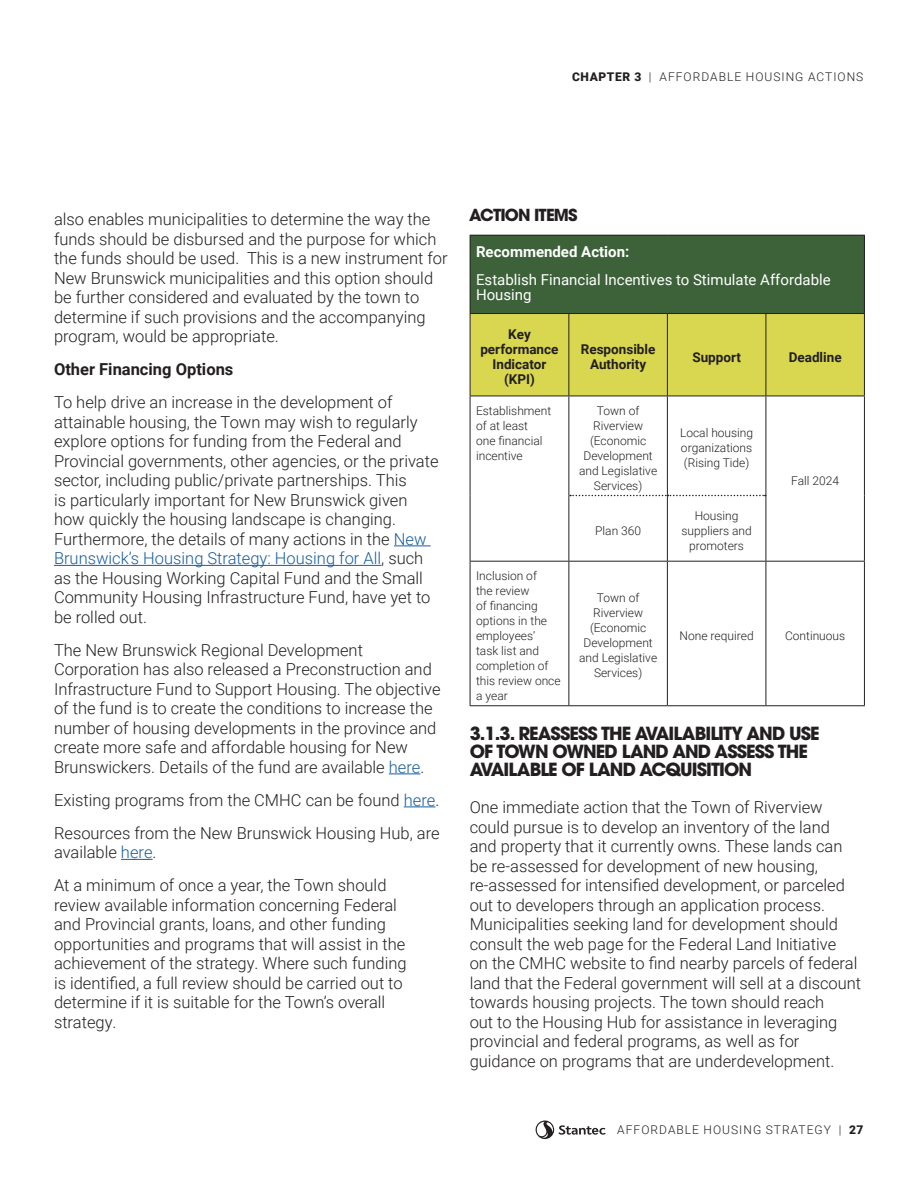
<style>
.page{position:relative;width:918px;height:1188px;background:#fff}
.page>*{position:absolute;margin:0;border:0;box-sizing:border-box;transform-origin:0 0}
.T-3{font:700 18px/18px "ITC Avant Garde Pro";letter-spacing:-.05em;color:#231f20}
.Texte{font:300 16.5px/19.5px "Roboto";color:#231f20}
.Texte-2{font:700 16.5px "Roboto";color:#231f20}
.T-3-2{font:700 16.5px "ITC Avant Garde Pro";letter-spacing:-.05em;color:#231f20}
.Texte-3{font:15px/15px "Roboto";color:#fff}
.Texte-4{font:700 15px "Roboto";color:#fff}
.Texte-5{font:700 13.5px/15px "Roboto";color:#231f20;text-align:center}
.Texte-6{font:300 12px/15px "Roboto";color:#231f20;text-align:center}
.Texte-7{font:300 12px "Roboto";letter-spacing:.085em;color:#231f20}
.s1{font-weight:900}
.s2{color:#175d9e}
</style>
<div class="page">
<svg style="left:535px;top:1120px;width:71px;height:19px"></svg>
<div style="left:470px;top:235px;width:394px;height:79px;background:#3d6239"></div>
<div style="left:471px;top:314px;width:393px;height:82px;background:#d9d750"></div>
<hr style="left:470px;top:235px;width:99px;height:1px;background:#231f20">
<hr style="left:470px;top:236px;width:1px;height:77px;background:#231f20">
<hr style="left:569px;top:235px;width:98px;height:1px;background:#231f20">
<hr style="left:667px;top:235px;width:99px;height:1px;background:#231f20">
<hr style="left:766px;top:235px;width:99px;height:1px;background:#231f20">
<hr style="left:864px;top:236px;width:1px;height:77px;background:#231f20">
<hr style="left:470px;top:313px;width:99px;height:1px;background:#231f20">
<hr style="left:470px;top:314px;width:1px;height:82px;background:#231f20">
<hr style="left:569px;top:313px;width:98px;height:1px;background:#231f20">
<hr style="left:568px;top:314px;width:1px;height:82px;background:#231f20">
<hr style="left:667px;top:313px;width:99px;height:1px;background:#231f20">
<hr style="left:667px;top:314px;width:1px;height:82px;background:#231f20">
<hr style="left:766px;top:313px;width:99px;height:1px;background:#231f20">
<hr style="left:766px;top:314px;width:1px;height:82px;background:#231f20">
<hr style="left:864px;top:314px;width:1px;height:82px;background:#231f20">
<hr style="left:470px;top:561px;width:99px;height:1px;background:#231f20">
<hr style="left:470px;top:562px;width:1px;height:143px;background:#231f20">
<hr style="left:569px;top:561px;width:98px;height:1px;background:#231f20">
<hr style="left:568px;top:562px;width:1px;height:143px;background:#231f20">
<hr style="left:667px;top:561px;width:99px;height:1px;background:#231f20">
<hr style="left:667px;top:562px;width:1px;height:143px;background:#231f20">
<hr style="left:766px;top:561px;width:99px;height:1px;background:#231f20">
<hr style="left:766px;top:562px;width:1px;height:143px;background:#231f20">
<hr style="left:864px;top:562px;width:1px;height:143px;background:#231f20">
<hr style="left:470px;top:705px;width:99px;height:1px;background:#231f20">
<hr style="left:569px;top:705px;width:98px;height:1px;background:#231f20">
<hr style="left:667px;top:705px;width:99px;height:1px;background:#231f20">
<hr style="left:766px;top:705px;width:99px;height:1px;background:#231f20">
<hr style="left:470px;top:396px;width:99px;height:1px;background:#231f20">
<hr style="left:470px;top:396px;width:1px;height:100px;background:#231f20">
<hr style="left:470px;top:496px;width:1px;height:65px;background:#231f20">
<hr style="left:569px;top:396px;width:98px;height:1px;background:#231f20">
<hr style="left:568px;top:396px;width:1px;height:100px;background:#231f20">
<hr style="left:667px;top:396px;width:99px;height:1px;background:#231f20">
<hr style="left:667px;top:396px;width:1px;height:99px;background:#231f20">
<hr style="left:766px;top:396px;width:99px;height:1px;background:#231f20">
<hr style="left:766px;top:396px;width:1px;height:100px;background:#231f20">
<hr style="left:864px;top:396px;width:1px;height:100px;background:#231f20">
<hr style="left:864px;top:496px;width:1px;height:65px;background:#231f20">
<hr style="left:568px;top:496px;width:1px;height:65px;background:#231f20">
<hr style="left:667px;top:496px;width:1px;height:65px;background:#231f20">
<hr style="left:766px;top:496px;width:1px;height:65px;background:#231f20">
<svg style="left:570px;top:495px;width:196px;height:1px"></svg>
<hr style="left:394px;top:545px;width:37px;height:1px;background:#175d9e">
<hr style="left:54px;top:565px;width:327px;height:1px;background:#175d9e">
<hr style="left:389px;top:773px;width:31px;height:1px;background:#175d9e">
<hr style="left:404px;top:806px;width:31px;height:1px;background:#175d9e">
<hr style="left:121px;top:859px;width:32px;height:1px;background:#175d9e">
<p class="Texte-7" style="left:572px;top:68px;width:293px"><span class="s1">CHAPTER 3</span> | AFFORDABLE HOUSING ACTIONS</p>
<p class="Texte" style="left:54px;top:209px;width:395px">also enables municipalities to determine the way the funds should be disbursed and the purpose for which the funds should be used. This is a new instrument for New Brunswick municipalities and this option should be further considered and evaluated by the town to determine if such provisions and the accompanying program, would be appropriate.</p>
<p class="Texte-2" style="left:54px;top:358px;width:181px">Other Financing Options</p>
<p class="Texte" style="left:54px;top:392px;width:386px">To help drive an increase in the development of attainable housing, the Town may wish to regularly explore options for funding from the Federal and Provincial governments, other agencies, or the private sector, including public/private partnerships. This<br>is particularly important for New Brunswick given how quickly the housing landscape is changing.<br>Furthermore, the details of many actions in the <span class="s2">New Brunswick’s Housing Strategy: Housing for All</span>, such as the Housing Working Capital Fund and the Small Community Housing Infrastructure Fund, have yet to be rolled out.</p>
<p class="Texte" style="left:54px;top:640px;width:388px">The New Brunswick Regional Development Corporation has also released a Preconstruction and Infrastructure Fund to Support Housing. The objective of the fund is to create the conditions to increase the number of housing developments in the province and create more safe and affordable housing for New Brunswickers. Details of the fund are available <span class="s2">here</span>.</p>
<p class="Texte" style="left:54px;top:790px;width:387px">Existing programs from the CMHC can be found <span class="s2">here</span>.</p>
<p class="Texte" style="left:54px;top:823px;width:387px">Resources from the New Brunswick Housing Hub, are available <span class="s2">here</span>.</p>
<p class="Texte" style="left:54px;top:875px;width:354px">At a minimum of once a year, the Town should review available information concerning Federal and Provincial grants, loans, and other funding opportunities and programs that will assist in the achievement of the strategy. Where such funding is identified, a full review should be carried out to determine if it is suitable for the Town’s overall strategy.</p>
<p class="T-3-2" style="left:469px;top:204px;width:110px">ACTION ITEMS</p>
<p class="Texte-4" style="left:476px;top:241px;width:155px">Recommended Action:</p>
<p class="Texte-3" style="left:476px;top:272px;width:356px">Establish Financial Incentives to Stimulate Affordable<br>Housing</p>
<p class="Texte-5" style="left:480px;top:327px;width:80px">Key performance<br>Indicator (KPI)</p>
<p class="Texte-5" style="left:581px;top:342px;width:76px">Responsible<br>Authority</p>
<p class="Texte-5" style="left:692px;top:349px;width:50px">Support</p>
<p class="Texte-5" style="left:789px;top:349px;width:54px">Deadline</p>
<p class="Texte-6" style="left:476px;top:402px;width:77px;text-align:left">Establishment of at least<br>one financial incentive</p>
<p class="Texte-6" style="left:579px;top:402px;width:80px">Town of<br>Riverview (Economic<br>Development and Legislative<br>Services)</p>
<p class="Texte-6" style="left:476px;top:568px;width:86px;text-align:left">Inclusion of<br>the review<br>of financing options in the employees’<br>task list and completion of this review once a year</p>
<p class="Texte-6" style="left:595px;top:522px;width:47px">Plan 360</p>
<p class="Texte-6" style="left:579px;top:590px;width:80px">Town of<br>Riverview (Economic<br>Development and Legislative<br>Services)</p>
<p class="Texte-6" style="left:680px;top:425px;width:75px;text-align:justify">Local housing organizations (Rising Tide)</p>
<p class="Texte-6" style="left:682px;top:507px;width:72px">Housing suppliers and promoters</p>
<p class="Texte-6" style="left:791px;top:473px;width:49px">Fall 2024</p>
<p class="Texte-6" style="left:680px;top:628px;width:76px">None required</p>
<p class="Texte-6" style="left:785px;top:628px;width:62px">Continuous</p>
<p class="T-3" style="left:470px;top:724px;width:352px">3.1.3. REASSESS THE AVAILABILITY AND USE<br>OF TOWN OWNED LAND AND ASSESS THE<br>AVAILABLE OF LAND ACQUISITION</p>
<p class="Texte" style="left:470px;top:797px;width:393px">One immediate action that the Town of Riverview could pursue is to develop an inventory of the land and property that it currently owns. These lands can be re-assessed for development of new housing, re-assessed for intensified development, or parceled out to developers through an application process.<br>Municipalities seeking land for development should consult the web page for the Federal Land Initiative<br>on the CMHC website to find nearby parcels of federal land that the Federal government will sell at a discount towards housing projects. The town should reach<br>out to the Housing Hub for assistance in leveraging provincial and federal programs, as well as for guidance on programs that are underdevelopment.</p>
<p class="Texte-7" style="left:617px;top:1122px;width:248px">AFFORDABLE HOUSING STRATEGY | <span class="s1">27</span></p>
</div>
